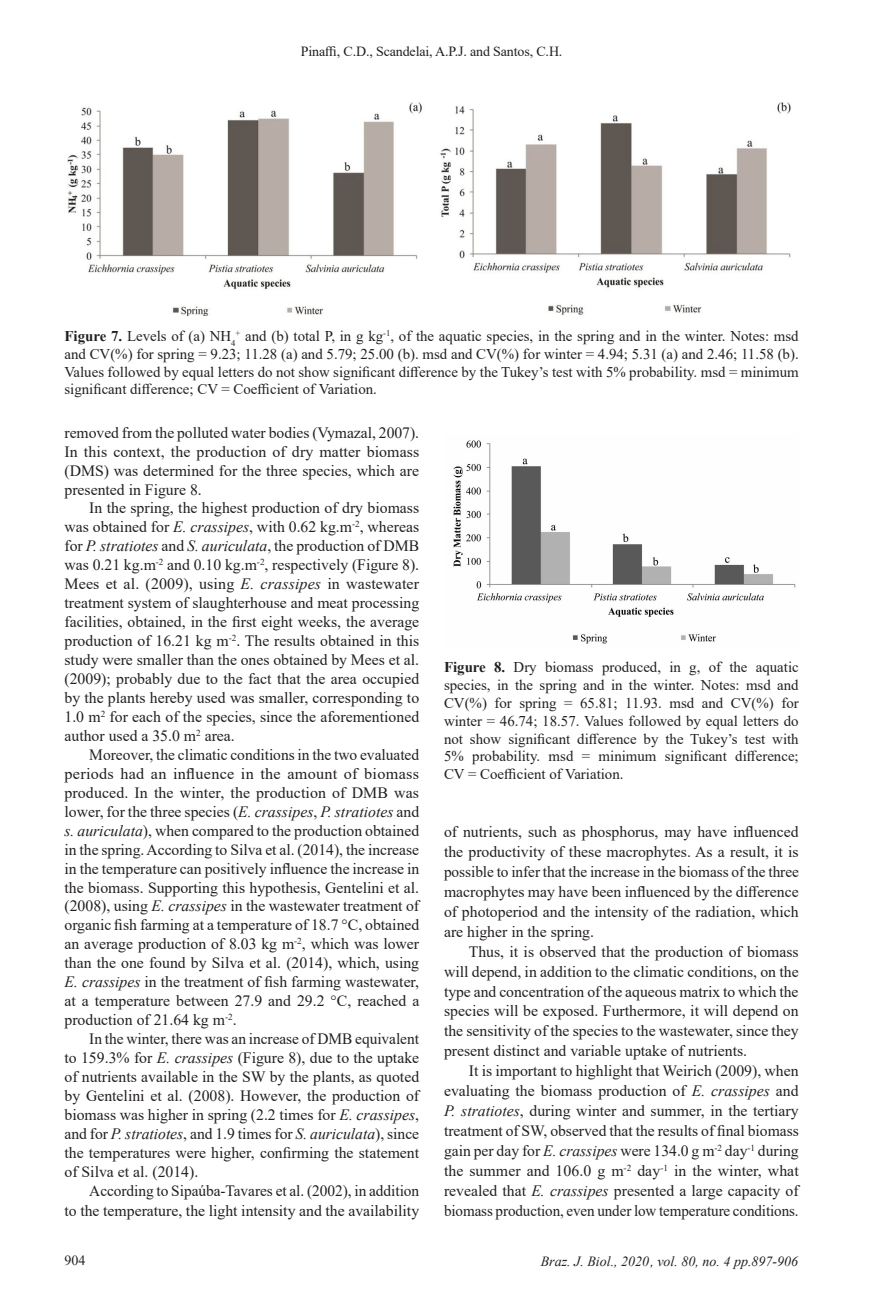
<style>
.page{position:relative;width:893px;height:1315px;background:#fff}
.page>*{position:absolute;margin:0;border:0;box-sizing:border-box;transform-origin:0 0}
.Paragraph{font:15.75px/18.9px "Times New Roman";color:#231f20;text-align:justify}
.FigureCaption{font:14.88px/17.8px "Times New Roman";color:#231f20;text-align:justify}
.t1{font:14px "Times New Roman";letter-spacing:-.01em;color:#231f20}
.t2{font:italic 14px "Times New Roman";color:#231f20}
.s1{font-weight:700}
.s2{font-style:italic}
</style>
<div class="page">
<img style="left:67px;top:102px;width:724px;height:213px">
<img style="left:453px;top:440px;width:343px;height:204px">
<p class="t1" style="left:301px;top:42px;width:263px">Pinaffi, C.D., Scandelai, A.P.J. and Santos, C.H.</p>
<p class="FigureCaption" style="left:64px;top:326px;width:736px"><span class="s1">Figure 7.</span> Levels of (a) NH<sub>4</sub><sup>+</sup> and (b) total P, in g kg<sup>-1</sup>, of the aquatic species, in the spring and in the winter. Notes: msd and CV(%) for spring = 9.23; 11.28 (a) and 5.79; 25.00 (b). msd and CV(%) for winter = 4.94; 5.31 (a) and 2.46; 11.58 (b).<br>Values followed by equal letters do not show significant difference by the Tukey’s test with 5% probability. msd = minimum significant difference; CV = Coefficient of Variation.</p>
<p class="Paragraph" style="left:64px;top:422px;width:356px">removed from the polluted water bodies (Vymazal, 2007).<br>In this context, the production of dry matter biomass (DMS) was determined for the three species, which are presented in Figure 8.</p>
<p class="Paragraph" style="left:64px;top:498px;width:356px;text-indent:25px">In the spring, the highest production of dry biomass was obtained for <span class="s2">E. crassipes</span>, with 0.62 kg.m<sup>-2</sup>, whereas for <span class="s2">P. stratiotes</span> and <span class="s2">S. auriculata</span>, the production of DMB was 0.21 kg.m<sup>-2</sup> and 0.10 kg.m<sup>-2</sup>, respectively (Figure 8).<br>Mees et al. (2009), using <span class="s2">E. crassipes</span> in wastewater treatment system of slaughterhouse and meat processing facilities, obtained, in the first eight weeks, the average production of 16.21 kg m<sup>-2</sup>. The results obtained in this study were smaller than the ones obtained by Mees et al. (2009); probably due to the fact that the area occupied by the plants hereby used was smaller, corresponding to 1.0 m<sup>2</sup> for each of the species, since the aforementioned author used a 35.0 m<sup>2</sup> area.</p>
<p class="Paragraph" style="left:64px;top:744px;width:356px;text-indent:25px">Moreover, the climatic conditions in the two evaluated periods had an influence in the amount of biomass produced. In the winter, the production of DMB was lower, for the three species (<span class="s2">E. crassipes</span>, <span class="s2">P. stratiotes</span> and <span class="s2">s. auriculata</span>), when compared to the production obtained in the spring. According to Silva et al. (2014), the increase in the temperature can positively influence the increase in the biomass. Supporting this hypothesis, Gentelini et al. (2008), using <span class="s2">E. crassipes</span> in the wastewater treatment of organic fish farming at a temperature of 18.7 °C, obtained an average production of 8.03 kg m<sup>-2</sup>, which was lower than the one found by Silva et al. (2014), which, using <span class="s2">E. crassipes</span> in the treatment of fish farming wastewater, at a temperature between 27.9 and 29.2 °C, reached a production of 21.64 kg m<sup>-2</sup>.</p>
<p class="Paragraph" style="left:64px;top:1029px;width:356px;text-indent:25px">In the winter, there was an increase of DMB equivalent to 159.3% for <span class="s2">E. crassipes</span> (Figure 8), due to the uptake of nutrients available in the SW by the plants, as quoted by Gentelini et al. (2008). However, the production of biomass was higher in spring (2.2 times for <span class="s2">E. crassipes</span>, and for <span class="s2">P. stratiotes</span>, and 1.9 times for <span class="s2">S. auriculata</span>), since the temperatures were higher, confirming the statement of Silva et al. (2014).</p>
<p class="Paragraph" style="left:64px;top:1180px;width:356px;line-height:19.4px;text-align:right">According to Sipaúba-Tavares et al. (2002), in addition<br>to the temperature, the light intensity and the availability</p>
<p class="FigureCaption" style="left:444px;top:658px;width:356px"><span class="s1">Figure 8.</span> Dry biomass produced, in g, of the aquatic species, in the spring and in the winter. Notes: msd and CV(%) for spring = 65.81; 11.93. msd and CV(%) for winter = 46.74; 18.57. Values followed by equal letters do not show significant difference by the Tukey’s test with 5% probability. msd = minimum significant difference; CV = Coefficient of Variation.</p>
<p class="Paragraph" style="left:444px;top:821px;width:356px;line-height:19.9px">of nutrients, such as phosphorus, may have influenced the productivity of these macrophytes. As a result, it is possible to infer that the increase in the biomass of the three macrophytes may have been influenced by the difference of photoperiod and the intensity of the radiation, which are higher in the spring.</p>
<p class="Paragraph" style="left:444px;top:941px;width:356px;line-height:19.9px;text-indent:25px">Thus, it is observed that the production of biomass will depend, in addition to the climatic conditions, on the type and concentration of the aqueous matrix to which the species will be exposed. Furthermore, it will depend on the sensitivity of the species to the wastewater, since they present distinct and variable uptake of nutrients.</p>
<p class="Paragraph" style="left:444px;top:1060px;width:356px;line-height:19.9px;text-indent:25px">It is important to highlight that Weirich (2009), when evaluating the biomass production of <span class="s2">E. crassipes</span> and <span class="s2">P. stratiotes</span>, during winter and summer, in the tertiary treatment of SW, observed that the results of final biomass gain per day for <span class="s2">E. crassipes</span> were 134.0 g m<sup>-2</sup> day<sup>-1</sup> during the summer and 106.0 g m<sup>-2</sup> day<sup>-1</sup> in the winter, what revealed that <span class="s2">E. crassipes</span> presented a large capacity of biomass production, even under low temperature conditions.</p>
<p class="t2" style="left:541px;top:1251px;width:259px">Braz. J. Biol., 2020 , vol. 80, no. 4 pp.897-906</p>
</div>
